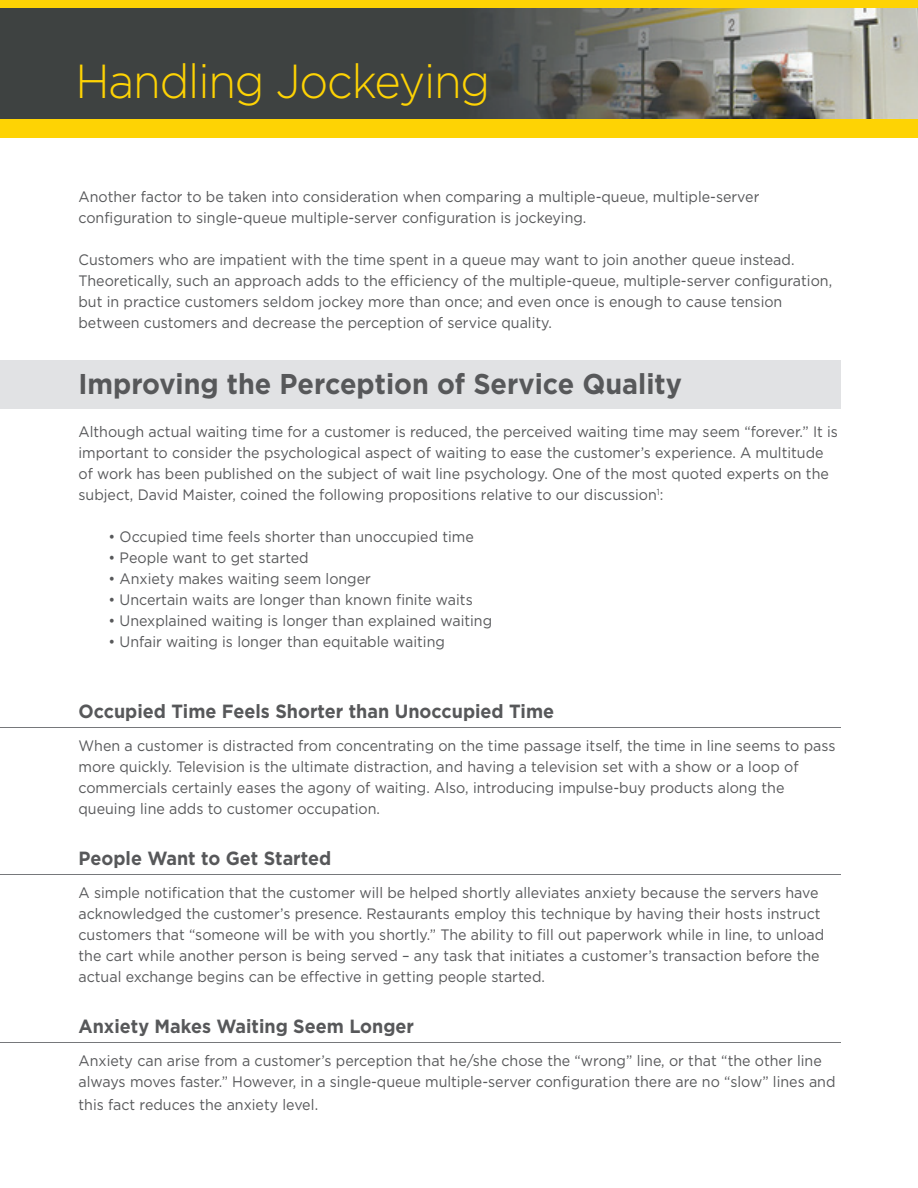
<style>
.page{position:relative;width:918px;height:1188px;background:#fff}
.page>*{position:absolute;margin:0;border:0;box-sizing:border-box;transform-origin:0 0}
.t1{font:300 47.7px "Gotham";letter-spacing:-.025em;color:#fed304;scale:.94 1}
.t2{font:700 28.65px "Gotham";color:#57585a;scale:.94 1}
.t3{font:700 19.05px "Gotham";color:#57585a;scale:.94 1}
.t4{font:15.15px/21px "Gotham";color:#57585a;scale:.94 1}
.s1{font-family:"Helvetica Neue";font-weight:300;font-size:15.9px}
</style>
<div class="page">
<img style="left:0;top:7px;width:918px;height:112px">
<div style="left:0;top:360px;width:841px;height:49px;background:#e1e2e4"></div>
<div style="left:0;top:119px;width:918px;height:19px;background:#fed304"></div>
<div style="left:0;top:0;width:918px;height:7px;background:#fed304"></div>
<hr style="left:0;top:727px;width:841px;height:1px;background:#76787b">
<hr style="left:0;top:874px;width:841px;height:1px;background:#76787b">
<hr style="left:0;top:1042px;width:841px;height:1px;background:#76787b">
<p class="t1" style="left:75px;top:63px;width:443px">Handling Jockeying</p>
<p class="t4" style="left:79px;top:187px;width:726px">Another factor to be taken into consideration when comparing a multiple-queue, multiple-server configuration to single-queue multiple-server configuration is jockeying.</p>
<p class="t4" style="left:79px;top:250px;width:803px">Customers who are impatient with the time spent in a queue may want to join another queue instead.<br>Theoretically, such an approach adds to the efficiency of the multiple-queue, multiple-server configuration, but in practice customers seldom jockey more than once; and even once is enough to cause tension between customers and decrease the perception of service quality.</p>
<p class="t2" style="left:79px;top:373px;width:643px">Improving the Perception of Service Quality</p>
<p class="t4" style="left:79px;top:422px;width:810px">Although actual waiting time for a customer is reduced, the perceived waiting time may seem “forever.” It is important to consider the psychological aspect of waiting to ease the customer’s experience. A multitude of work has been published on the subject of wait line psychology. One of the most quoted experts on the subject, David Maister, coined the following propositions relative to our discussion<sup>1</sup>:</p>
<p class="t4" style="left:109px;top:527px;width:390px">• Occupied time feels shorter than unoccupied time</p>
<p class="t4" style="left:109px;top:548px;width:215px">• People want to get started</p>
<p class="t4" style="left:109px;top:569px;width:281px">• Anxiety makes waiting seem longer</p>
<p class="t4" style="left:109px;top:590px;width:389px">• Uncertain waits are longer than known finite waits</p>
<p class="t4" style="left:109px;top:611px;width:410px">• Unexplained waiting is longer than explained waiting</p>
<p class="t4" style="left:109px;top:632px;width:359px">• Unfair waiting is longer than equitable waiting</p>
<p class="t3" style="left:79px;top:704px;width:508px">Occupied Time Feels Shorter than Unoccupied Time</p>
<p class="t4" style="left:79px;top:736px;width:807px">When a customer is distracted from concentrating on the time passage itself, the time in line seems to pass more quickly. Television is the ultimate distraction, and having a television set with a show or a loop of commercials certainly eases the agony of waiting. Also, introducing impulse-buy products along the queuing line adds to customer occupation.</p>
<p class="t3" style="left:79px;top:851px;width:270px">People Want to Get Started</p>
<p class="t4" style="left:79px;top:883px;width:795px">A simple notification that the customer will be helped shortly alleviates anxiety because the servers have acknowledged the customer’s presence. Restaurants employ this technique by having their hosts instruct customers that “someone will be with you shortly.” The ability to fill out paperwork while in line, to unload the cart while another person is being served – any task that initiates a customer’s transaction before the actual exchange begins can be effective in getting people started.</p>
<p class="t3" style="left:79px;top:1019px;width:359px">Anxiety Makes Waiting Seem Longer</p>
<p class="t4" style="left:79px;top:1051px;width:807px">Anxiety can arise from a customer’s perception that he/she chose the “wrong” line, or that “the other line always moves faster.” However, in a single-queue multiple-server configuration there are no “slow” lines and</p>
<p class="t4" style="left:79px;top:1095px;width:257px">this fact reduces the anxiety level<span class="s1">.</span></p>
</div>
